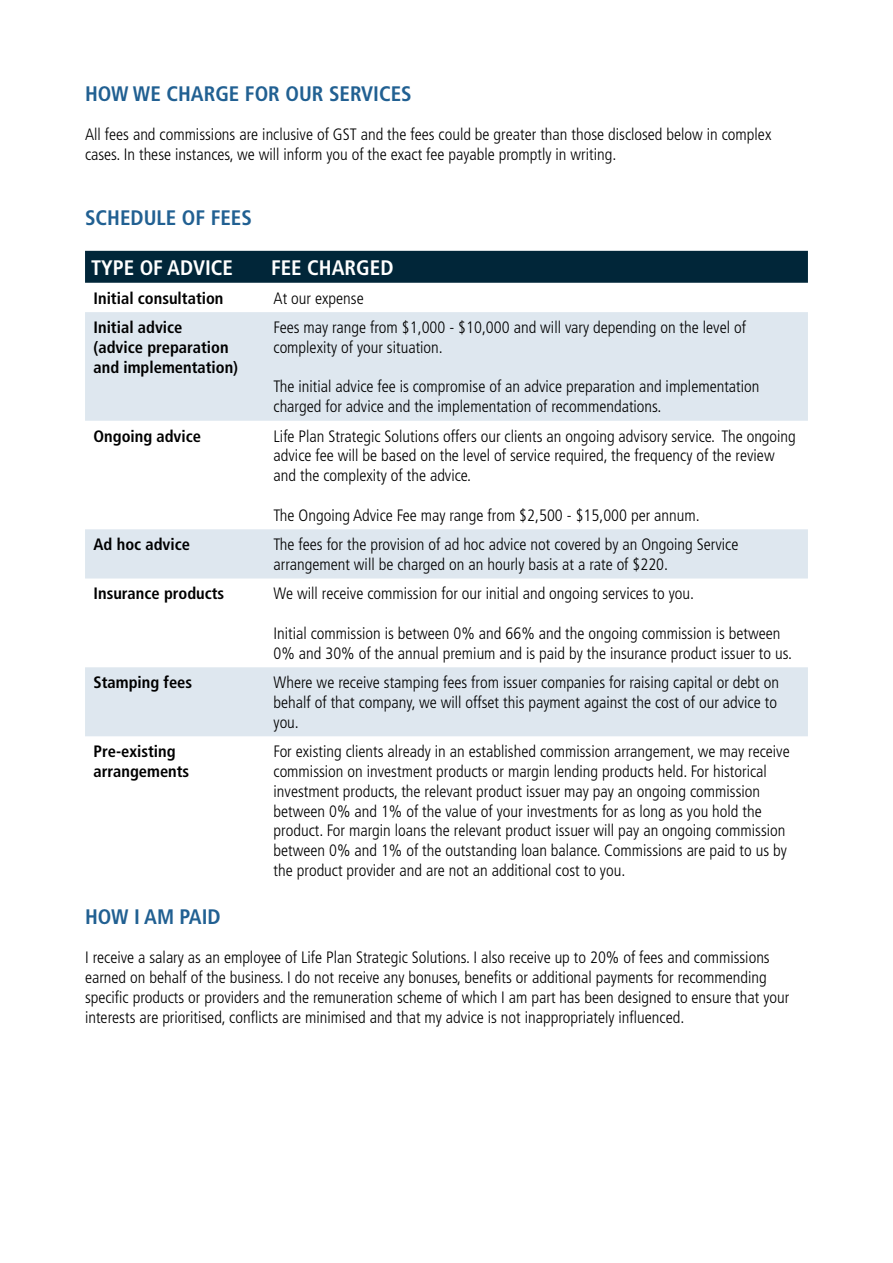
<style>
.page{position:relative;width:893px;height:1263px;background:#fff}
.page>*{position:absolute;margin:0;border:0;box-sizing:border-box;transform-origin:0 0}
.t1{font:700 condensed 21px "Frutiger";color:#216092}
.t2{font:700 condensed 21px "Frutiger";color:#fff}
.t3{font:300 condensed 16.5px/19.8px "Frutiger";color:#000}
.t4{font:700 condensed 16.5px/19.8px "Frutiger";color:#000}
</style>
<div class="page">
<div style="left:85px;top:251px;width:723px;height:32px;background:#012639"></div>
<svg style="left:85px;top:312px;width:723px;height:424px;fill:#dee7ef"></svg>
<p class="t1" style="left:85px;top:81px;width:328px">HOW WE CHARGE FOR OUR SERVICES</p>
<p class="t3" style="left:85px;top:125px;width:688px">All fees and commissions are inclusive of GST and the fees could be greater than those disclosed below in complex cases. In these instances, we will inform you of the exact fee payable promptly in writing.</p>
<p class="t1" style="left:85px;top:205px;width:168px">SCHEDULE OF FEES</p>
<p class="t2" style="left:91px;top:255px;width:144px">TYPE OF ADVICE</p>
<p class="t2" style="left:271px;top:255px;width:124px">FEE CHARGED</p>
<p class="t4" style="left:94px;top:288px;width:131px">Initial consultation</p>
<p class="t3" style="left:274px;top:288px;width:92px">At our expense</p>
<p class="t4" style="left:94px;top:317px;width:146px">Initial advice<br>(advice preparation and implementation)</p>
<p class="t3" style="left:274px;top:318px;width:474px">Fees may range from $1,000 - $10,000 and will vary depending on the level of complexity of your situation.</p>
<p class="t3" style="left:274px;top:377px;width:487px">The initial advice fee is compromise of an advice preparation and implementation charged for advice and the implementation of recommendations.</p>
<p class="t4" style="left:94px;top:426px;width:109px">Ongoing advice</p>
<p class="t3" style="left:274px;top:426px;width:524px">Life Plan Strategic Solutions offers our clients an ongoing advisory service. The ongoing advice fee will be based on the level of service required, the frequency of the review and the complexity of the advice.</p>
<p class="t3" style="left:274px;top:505px;width:428px">The Ongoing Advice Fee may range from $2,500 - $15,000 per annum.</p>
<p class="t4" style="left:94px;top:535px;width:98px">Ad hoc advice</p>
<p class="t3" style="left:274px;top:535px;width:466px">The fees for the provision of ad hoc advice not covered by an Ongoing Service arrangement will be charged on an hourly basis at a rate of $220.</p>
<p class="t4" style="left:94px;top:584px;width:132px">Insurance products</p>
<p class="t3" style="left:274px;top:584px;width:422px">We will receive commission for our initial and ongoing services to you.</p>
<p class="t3" style="left:274px;top:624px;width:520px">Initial commission is between 0% and 66% and the ongoing commission is between<br>0% and 30% of the annual premium and is paid by the insurance product issuer to us.</p>
<p class="t4" style="left:94px;top:673px;width:100px">Stamping fees</p>
<p class="t3" style="left:274px;top:673px;width:507px">Where we receive stamping fees from issuer companies for raising capital or debt on behalf of that company, we will offset this payment against the cost of our advice to you.</p>
<p class="t4" style="left:94px;top:742px;width:97px">Pre-existing arrangements</p>
<p class="t3" style="left:274px;top:742px;width:518px">For existing clients already in an established commission arrangement, we may receive commission on investment products or margin lending products held. For historical investment products, the relevant product issuer may pay an ongoing commission between 0% and 1% of the value of your investments for as long as you hold the product. For margin loans the relevant product issuer will pay an ongoing commission between 0% and 1% of the outstanding loan balance. Commissions are paid to us by the product provider and are not an additional cost to you.</p>
<p class="t1" style="left:85px;top:904px;width:137px">HOW I AM PAID</p>
<p class="t3" style="left:85px;top:948px;width:706px">I receive a salary as an employee of Life Plan Strategic Solutions. I also receive up to 20% of fees and commissions earned on behalf of the business. I do not receive any bonuses, benefits or additional payments for recommending specific products or providers and the remuneration scheme of which I am part has been designed to ensure that your interests are prioritised, conflicts are minimised and that my advice is not inappropriately influenced.</p>
</div>
